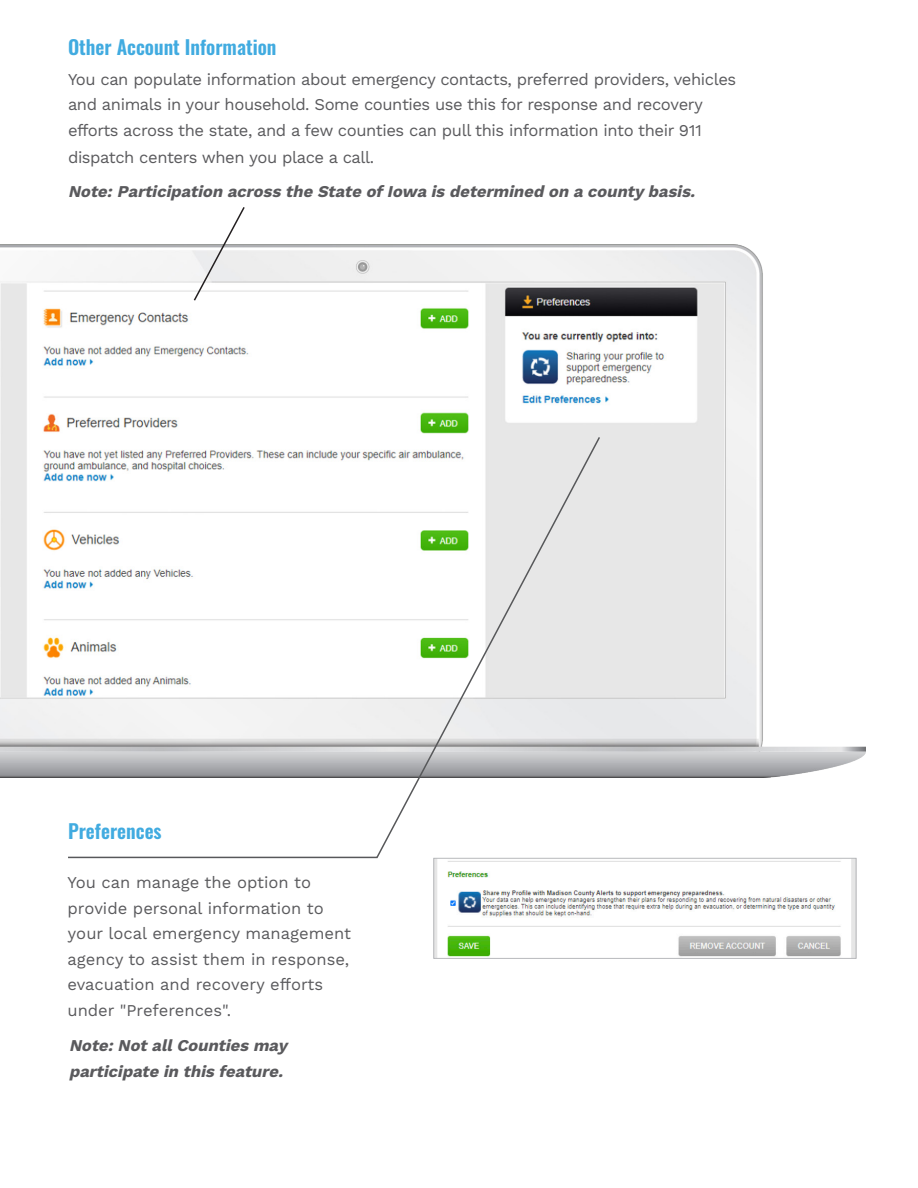
<style>
.page{position:relative;width:918px;height:1188px;background:#fff}
.page>*{position:absolute;margin:0;border:0;box-sizing:border-box;transform-origin:0 0}
.t1{font:600 19.5px "Oswald";color:#41abe0}
.t2{font:16.5px/25.5px "Work Sans";letter-spacing:-.025em;color:#5a5a5d}
.t3{font:16.5px/25.5px "Work Sans";color:#5a5a5d}
.t4{font:italic 700 16.5px/25.5px "Work Sans";color:#5a5a5d}
</style>
<div class="page">
<img style="left:0;top:244px;width:865px;height:534px">
<svg style="left:67px;top:435px;width:534px;height:424px"></svg>
<img style="left:435px;top:860px;width:419px;height:97px">
<div style="left:433px;top:858px;width:423px;height:101px;border:1px solid #b8b9bc"></div>
<svg style="left:192px;top:207px;width:54px;height:95px"></svg>
<p class="t1" style="left:68px;top:36px;width:210px">Other Account Information</p>
<p class="t2" style="left:68px;top:67px;width:670px">You can populate information about emergency contacts, preferred providers, vehicles and animals in your household. Some counties use this for response and recovery efforts across the state, and a few counties can pull this information into their 911</p>
<p class="t2" style="left:68px;top:145px;width:308px">dispatch centers when you place a call.</p>
<p class="t4" style="left:68px;top:179px;width:633px">Note:Participation across the State ofIowa is determined on a county basis.</p>
<p class="t1" style="left:68px;top:821px;width:95px">Preferences</p>
<p class="t3" style="left:68px;top:871px;width:285px">You can manage the option to provide personal information to your local emergency management agency to assist them in response, evacuation and recovery efforts under "Preferences".</p>
<p class="t4" style="left:69px;top:1034px;width:224px">Note: NotallCounties may participate in this feature.</p>
</div>
